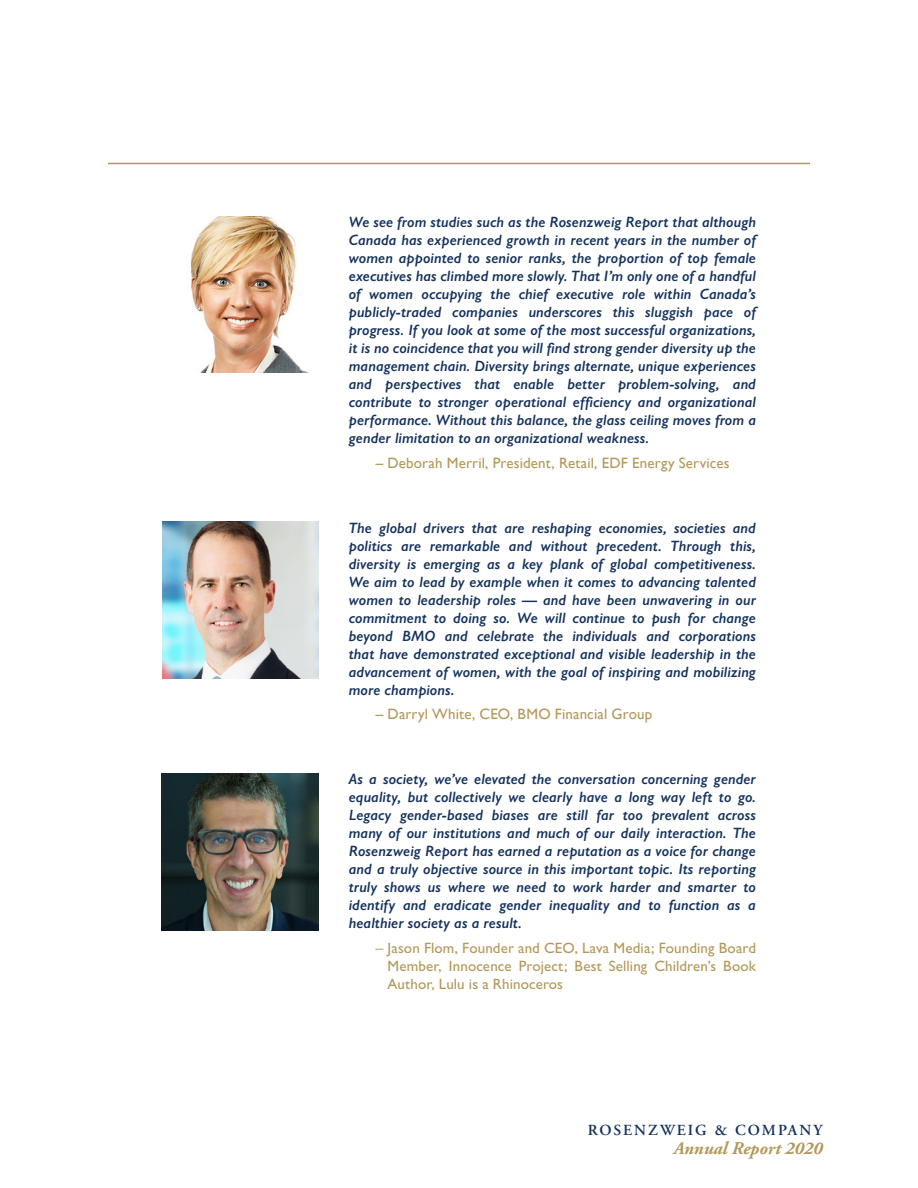
<style>
.page{position:relative;width:918px;height:1188px;background:#fff}
.page>*{position:absolute;margin:0;border:0;box-sizing:border-box;transform-origin:0 0}
.t1{font:italic 700 18px "Adobe Garamond Pro";color:#b39758}
.t2{font:600 15.45px "Adobe Garamond Pro";letter-spacing:.13em;color:#14325e}
.t3{font:italic 600 15px/18px "Gill Sans";letter-spacing:.005em;color:#14325e;text-align:justify}
.t4{font:15px/18px "M Gill Sans";letter-spacing:.005em;color:#b39758;text-align:justify}
.t5{font:15px "Gill Sans";letter-spacing:.01em;color:#b39758}
</style>
<div class="page">
<hr style="left:108px;top:163px;width:702px;height:1px;background:#b39758">
<img style="left:162px;top:773px;width:156px;height:157px">
<img style="left:162px;top:522px;width:157px;height:156px">
<img style="left:190px;top:216px;width:119px;height:157px">
<p class="t3" style="left:349px;top:213px;width:409px">We see from studies such as the Rosenzweig Report that although Canada has experienced growth in recent years in the number of women appointed to senior ranks, the proportion of top female executives has climbed more slowly. That I’m only one of a handful of women occupying the chief executive role within Canada’s publicly-traded companies underscores this sluggish pace of progress. If you look at some of the most successful organizations, it is no coincidence that you will find strong gender diversity up the management chain. Diversity brings alternate, unique experiences and perspectives that enable better problem-solving, and contribute to stronger operational efficiency and organizational performance. Without this balance, the glass ceiling moves from a gender limitation to an organizational weakness.</p>
<p class="t5" style="left:376px;top:454px;width:355px">– Deborah Merril, President, Retail, EDF Energy Services</p>
<p class="t3" style="left:349px;top:518px;width:409px">The global drivers that are reshaping economies, societies and politics are remarkable and without precedent. Through this, diversity is emerging as a key plank of global competitiveness.<br>We aim to lead by example when it comes to advancing talented women to leadership roles — and have been unwavering in our commitment to doing so. We will continue to push for change beyond BMO and celebrate the individuals and corporations that have demonstrated exceptional and visible leadership in the advancement of women, with the goal of inspiring and mobilizing more champions.</p>
<p class="t5" style="left:376px;top:705px;width:278px">– Darryl White, CEO, BMO Financial Group</p>
<p class="t3" style="left:349px;top:770px;width:409px">As a society, we’ve elevated the conversation concerning gender equality, but collectively we clearly have a long way left to go.<br>Legacy gender-based biases are still far too prevalent across many of our institutions and much of our daily interaction. The Rosenzweig Report has earned a reputation as a voice for change and a truly objective source in this important topic. Its reporting truly shows us where we need to work harder and smarter to identify and eradicate gender inequality and to function as a healthier society as a result.</p>
<p class="t4" style="left:388px;top:939px;width:370px;text-indent:-12px">– Jason Flom, Founder and CEO, Lava Media; Founding Board Member, Innocence Project; Best Selling Children’s Book Author, Lulu is a Rhinoceros</p>
<p class="t2" style="left:588px;top:1121px;width:236px">ROSENZWEIG &amp; COMPANY</p>
<p class="t1" style="left:674px;top:1138px;width:150px">Annual Report 2020</p>
</div>
